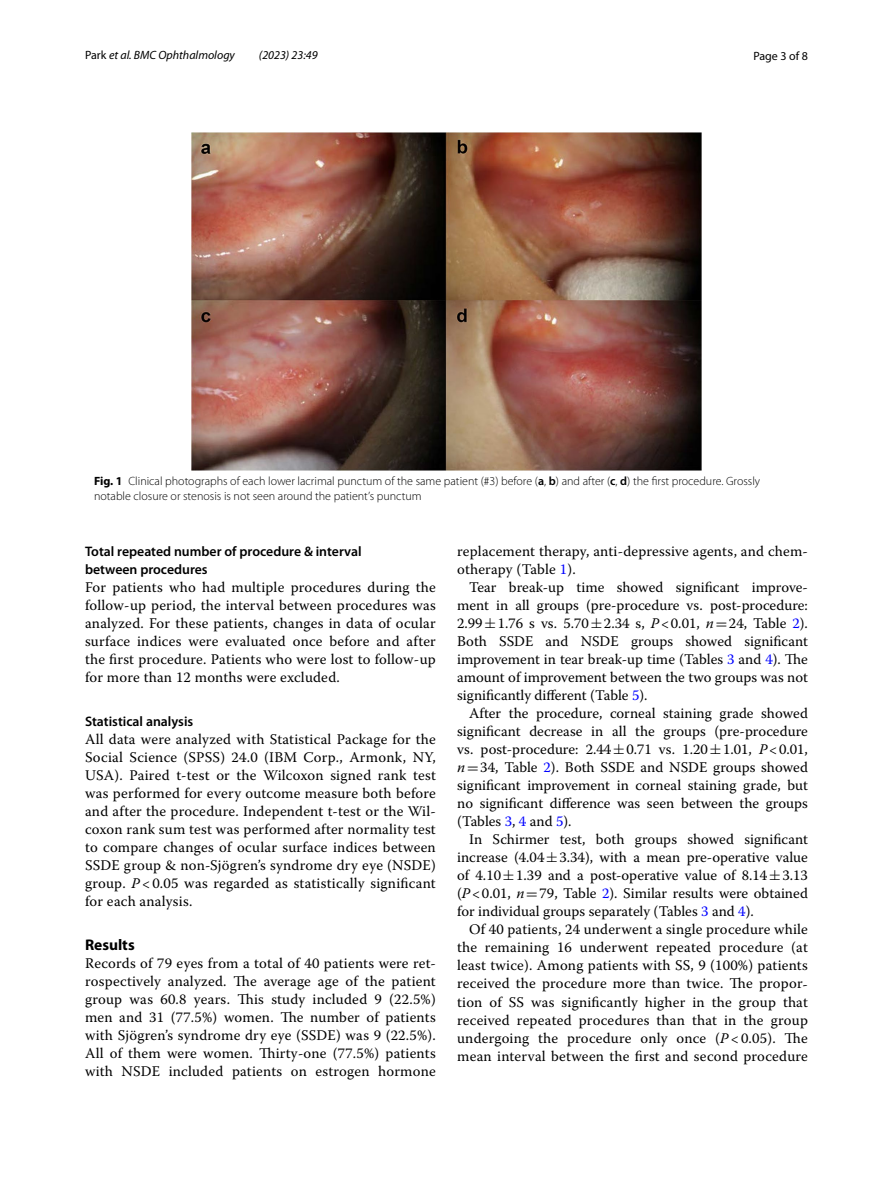
<style>
.page{position:relative;width:893px;height:1187px;background:#fff}
.page>*{position:absolute;margin:0;border:0;box-sizing:border-box;transform-origin:0 0}
.t1{font:700 15.45px "Myriad Pro";color:#000}
.t2{font:14.7px/18px "Warnock Pro";letter-spacing:.015em;color:#000;text-align:justify}
.t3{font:600 13.8px/18px "Myriad Pro";color:#000}
.t4{font:300 12px/15px "Myriad Pro";color:#000}
.t5{font:italic 12px "Myriad Pro";color:#000}
.t6{font:12px "Myriad Pro";color:#000}
.s1{font-style:normal}
.s2{font-weight:700}
.s3{font-weight:600}
.s4{font-style:italic}
.s5{color:#00f}
.s6{font-family:"MTSY"}
</style>
<div class="page">
<img style="left:191px;top:133px;width:511px;height:337px">
<p class="t5" style="left:85px;top:48px;width:151px"><span class="s1">Park</span> et al. BMC Ophthalmology</p>
<p class="t5" style="left:259px;top:48px;width:60px">(2023) 23:49</p>
<p class="t6" style="left:753px;top:48px;width:56px">Page 3 of 8</p>
<p class="t4" style="left:94px;top:474px;width:668px"><span class="s2">Fig. 1</span> Clinical photographs of each lower lacrimal punctum of the same patient (#3) before (<span class="s3">a</span>, <span class="s3">b</span>) and after (<span class="s3">c</span>, <span class="s3">d</span>) the first procedure. Grossly notable closure or stenosis is not seen around the patient’s punctum</p>
<p class="t3" style="left:85px;top:542px;width:278px">Total repeated number of procedure &amp; interval between procedures</p>
<p class="t2" style="left:85px;top:578px;width:352px">For patients who had multiple procedures during the follow-up period, the interval between procedures was analyzed. For these patients, changes in data of ocular surface indices were evaluated once before and after the first procedure. Patients who were lost to follow-up for more than 12 months were excluded.</p>
<p class="t3" style="left:85px;top:711px;width:110px">Statistical analysis</p>
<p class="t2" style="left:85px;top:729px;width:352px">All data were analyzed with Statistical Package for the Social Science (SPSS) 24.0 (IBM Corp., Armonk, NY, USA). Paired t-test or the Wilcoxon signed rank test was performed for every outcome measure both before and after the procedure. Independent t-test or the Wil&shy;coxon rank sum test was performed after normality test to compare changes of ocular surface indices between SSDE group &amp; non-Sjögren’s syndrome dry eye (NSDE) group. <span class="s4">P</span> &lt; 0.05 was regarded as statistically significant for each analysis.</p>
<p class="t1" style="left:85px;top:934px;width:51px">Results</p>
<p class="t2" style="left:85px;top:953px;width:352px">Records of 79 eyes from a total of 40 patients were ret&shy;rospectively analyzed. The average age of the patient group was 60.8 years. This study included 9 (22.5%) men and 31 (77.5%) women. The number of patients with Sjögren’s syndrome dry eye (SSDE) was 9 (22.5%).<br>All of them were women. Thirty-one (77.5%) patients with NSDE included patients on estrogen hormone</p>
<p class="t2" style="left:457px;top:542px;width:352px">replacement therapy, anti-depressive agents, and chem&shy;otherapy (Table <span class="s5">1</span>).</p>
<p class="t2" style="left:457px;top:578px;width:352px;text-indent:12px">Tear break-up time showed significant improve&shy;ment in all groups (pre-procedure vs. post-procedure:<br>2.99<span class="s6">±</span>1.76 s vs. 5.70<span class="s6">±</span>2.34 s, <span class="s4">P</span>&lt;0.01, <span class="s4">n</span><span class="s6">=</span>24, Table <span class="s5">2</span>).<br>Both SSDE and NSDE groups showed significant improvement in tear break-up time (Tables <span class="s5">3</span> and <span class="s5">4</span>). The amount of improvement between the two groups was not significantly different (Table <span class="s5">5</span>).</p>
<p class="t2" style="left:457px;top:704px;width:352px;text-indent:12px">After the procedure, corneal staining grade showed significant decrease in all the groups (pre-procedure vs. post-procedure: 2.44<span class="s6">±</span>0.71 vs. 1.20<span class="s6">±</span>1.01, <span class="s4">P</span>&lt;0.01, <span class="s4">n</span><span class="s6">=</span>34, Table <span class="s5">2</span>). Both SSDE and NSDE groups showed significant improvement in corneal staining grade, but no significant difference was seen between the groups (Tables <span class="s5">3</span>, <span class="s5">4</span> and <span class="s5">5</span>).</p>
<p class="t2" style="left:457px;top:830px;width:352px;text-indent:12px">In Schirmer test, both groups showed significant increase (4.04<span class="s6">±</span>3.34), with a mean pre-operative value of 4.10<span class="s6">±</span>1.39 and a post-operative value of 8.14<span class="s6">±</span>3.13 (<span class="s4">P</span>&lt;0.01, <span class="s4">n</span><span class="s6">=</span>79, Table <span class="s5">2</span>). Similar results were obtained for individual groups separately (Tables <span class="s5">3</span> and <span class="s5">4</span>).</p>
<p class="t2" style="left:457px;top:920px;width:352px;text-indent:12px">Of 40 patients, 24 underwent a single procedure while the remaining 16 underwent repeated procedure (at least twice). Among patients with SS, 9 (100%) patients received the procedure more than twice. The propor&shy;tion of SS was significantly higher in the group that received repeated procedures than that in the group undergoing the procedure only once (<span class="s4">P</span> &lt; 0.05). The mean interval between the first and second procedure</p>
</div>
